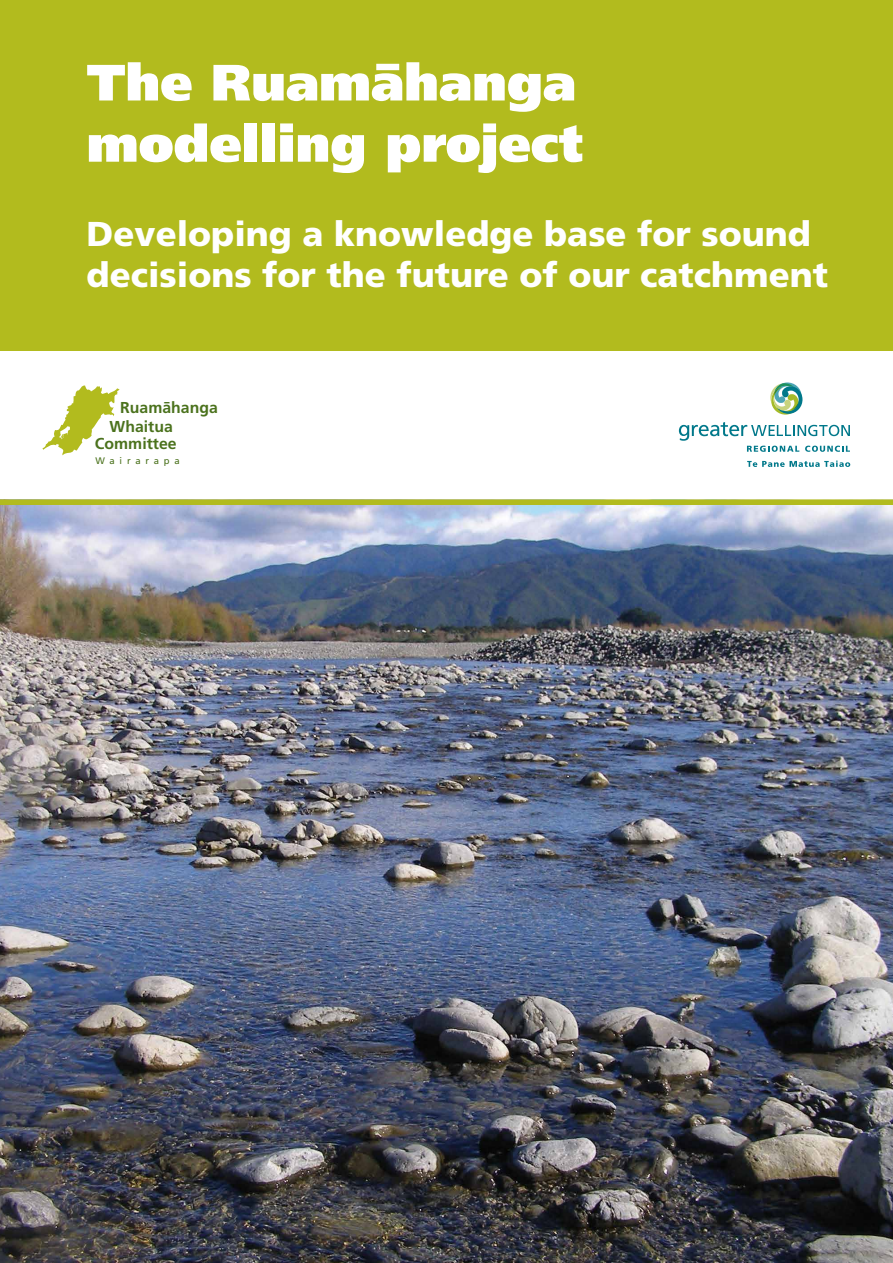
<style>
.page{position:relative;width:893px;height:1263px;background:#fff}
.page>*{position:absolute;margin:0;border:0;box-sizing:border-box;transform-origin:0 0}
.t1{font:900 51px/61.2px "Frutiger LT Std";color:#fff}
.t2{font:900 34.5px/41.4px "Frutiger LT Std";color:#fff}
.t3{font:700 15.75px/18.6px "Frutiger LT Std";color:#4b721d}
.t4{font:9.45px "Frutiger LT Std";letter-spacing:.5em;color:#4b721d}
</style>
<div class="page">
<img style="left:0;top:505px;width:893px;height:758px">
<div style="left:0;top:0;width:893px;height:350px;background:#b2bb1e"></div>
<div style="left:0;top:499px;width:893px;height:6px;background:#b2bb1e"></div>
<svg style="left:747px;top:461px;width:103px;height:6px"></svg>
<svg style="left:679px;top:422px;width:171px;height:30px"></svg>
<svg style="left:770px;top:382px;width:33px;height:33px"></svg>
<svg style="left:43px;top:385px;width:77px;height:70px"></svg>
<h1 class="t1" style="left:87px;top:52px;width:498px">The Ruamähanga modelling project</h1>
<p class="t2" style="left:87px;top:213px;width:743px">Developing a knowledge base for sound decisions for the future of our catchment</p>
<p class="t3" style="left:110px;top:398px;width:110px;text-indent:11px">Ruamähanga<br>Whaitua</p>
<p class="t3" style="left:95px;top:434px;width:83px">Committee</p>
<p class="t4" style="left:96px;top:455px;width:86px">Wairarapa</p>
</div>
